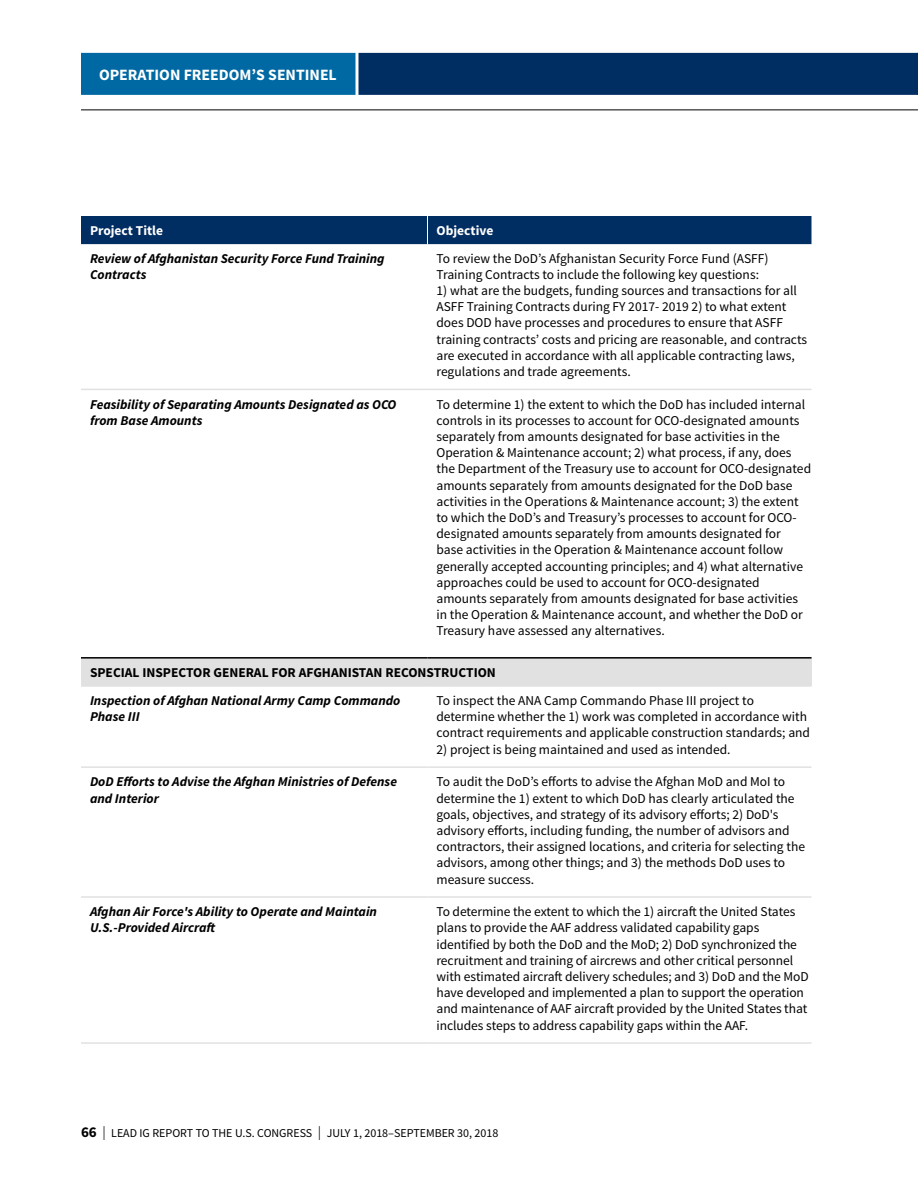
<style>
.page{position:relative;width:918px;height:1188px;background:#fff}
.page>*{position:absolute;margin:0;border:0;box-sizing:border-box;transform-origin:0 0}
.t1{font:700 15.75px "Source Sans Pro";color:#fff}
.Table_Text_left{font:13.5px/16.2px "Source Sans Pro";color:#000}
.Table_Text_left-2{font:italic 700 13.5px/16.2px "Source Sans Pro";color:#000}
.Table_Text_left-3{font:700 13.5px "Source Sans Pro";color:#000}
.t2{font:700 13.5px "Source Sans Pro";color:#fff}
.t3{font:12px "Source Sans Pro";color:#000}
.s1{font-weight:700;font-size:15px}
.s2{font-weight:200;font-size:21px}
</style>
<div class="page">
<hr style="left:81px;top:110px;width:837px;height:1px;background:#000">
<div style="left:81px;top:53px;width:275px;height:42px;background:#0069a3"></div>
<div style="left:358px;top:53px;width:560px;height:42px;background:#002d62"></div>
<div style="left:81px;top:658px;width:731px;height:28px;background:#e2e1e1"></div>
<hr style="left:81px;top:389px;width:347px;height:1px;background:#e2e1e1">
<hr style="left:428px;top:389px;width:384px;height:1px;background:#e2e1e1">
<div style="left:81px;top:216px;width:731px;height:28px;background:#002d62"></div>
<hr style="left:81px;top:657px;width:347px;height:2px;background:#000">
<hr style="left:428px;top:657px;width:384px;height:2px;background:#000">
<hr style="left:81px;top:685px;width:347px;height:2px;background:#e2e1e1">
<hr style="left:428px;top:685px;width:384px;height:2px;background:#e2e1e1">
<hr style="left:81px;top:766px;width:347px;height:2px;background:#e2e1e1">
<hr style="left:428px;top:766px;width:384px;height:2px;background:#e2e1e1">
<hr style="left:81px;top:896px;width:347px;height:2px;background:#e2e1e1">
<hr style="left:428px;top:896px;width:384px;height:2px;background:#e2e1e1">
<hr style="left:81px;top:1042px;width:347px;height:2px;background:#e2e1e1">
<hr style="left:428px;top:1042px;width:384px;height:2px;background:#e2e1e1">
<p class="t1" style="left:99px;top:64px;width:239px">OPERATION FREEDOM’S SENTINEL</p>
<p class="t2" style="left:90px;top:222px;width:75px">Project Title</p>
<p class="t2" style="left:437px;top:222px;width:58px">Objective</p>
<p class="Table_Text_left-2" style="left:90px;top:250px;width:296px">Review of Afghanistan Security Force Fund Training<br>Contracts</p>
<p class="Table_Text_left" style="left:437px;top:250px;width:333px">To review the DoD’s Afghanistan Security Force Fund (ASFF)<br>Training Contracts to include the following key questions:</p>
<p class="Table_Text_left" style="left:437px;top:283px;width:372px">1) what are the budgets, funding sources and transactions for all ASFF Training Contracts during FY 2017- 2019 2) to what extent does DOD have processes and procedures to ensure that ASFF training contracts’ costs and pricing are reasonable, and contracts are executed in accordance with all applicable contracting laws, regulations and trade agreements.</p>
<p class="Table_Text_left-2" style="left:90px;top:396px;width:308px">Feasibility of Separating Amounts Designated as OCO from Base Amounts</p>
<p class="Table_Text_left" style="left:437px;top:396px;width:376px">To determine 1) the extent to which the DoD has included internal controls in its processes to account for OCO-designated amounts separately from amounts designated for base activities in the Operation &amp; Maintenance account; 2) what process, if any, does the Department of the Treasury use to account for OCO-designated amounts separately from amounts designated for the DoD base activities in the Operations &amp; Maintenance account; 3) the extent to which the DoD’s and Treasury’s processes to account for OCO&shy;designated amounts separately from amounts designated for<br>base activities in the Operation &amp; Maintenance account follow generally accepted accounting principles; and 4) what alternative approaches could be used to account for OCO-designated amounts separately from amounts designated for base activities in the Operation &amp; Maintenance account, and whether the DoD or Treasury have assessed any alternatives.</p>
<p class="Table_Text_left-3" style="left:90px;top:664px;width:407px">SPECIAL INSPECTOR GENERAL FOR AFGHANISTAN RECONSTRUCTION</p>
<p class="Table_Text_left-2" style="left:90px;top:692px;width:312px">Inspection of Afghan National Army Camp Commando<br>Phase III</p>
<p class="Table_Text_left" style="left:437px;top:693px;width:375px">To inspect the ANA Camp Commando Phase III project to determine whether the 1) work was completed in accordance with contract requirements and applicable construction standards; and</p>
<p class="Table_Text_left" style="left:437px;top:741px;width:296px">2) project is being maintained and used as intended.</p>
<p class="Table_Text_left-2" style="left:90px;top:774px;width:309px">DoD Efforts to Advise the Afghan Ministries of Defense and Interior</p>
<p class="Table_Text_left" style="left:437px;top:774px;width:370px">To audit the DoD’s efforts to advise the Afghan MoD and MoI to determine the 1) extent to which DoD has clearly articulated the goals, objectives, and strategy of its advisory efforts; 2) DoD's advisory efforts, including funding, the number of advisors and contractors, their assigned locations, and criteria for selecting the advisors, among other things; and 3) the methods DoD uses to measure success.</p>
<p class="Table_Text_left-2" style="left:90px;top:903px;width:289px">Afghan Air Force's Ability to Operate and Maintain<br>U.S.-Provided Aircraft</p>
<p class="Table_Text_left" style="left:437px;top:904px;width:374px">To determine the extent to which the 1) aircraft the United States plans to provide the AAF address validated capability gaps identified by both the DoD and the MoD; 2) DoD synchronized the recruitment and training of aircrews and other critical personnel with estimated aircraft delivery schedules; and 3) DoD and the MoD have developed and implemented a plan to support the operation and maintenance of AAF aircraft provided by the United States that includes steps to address capability gaps within the AAF.</p>
<p class="t3" style="left:81px;top:1125px;width:419px"><span class="s1">66</span> <span class="s2">I</span> LEAD IG REPORT TO THE U.S. CONGRESS <span class="s2">I</span> JULY 1, 2018‒SEPTEMBER 30, 2018</p>
</div>
